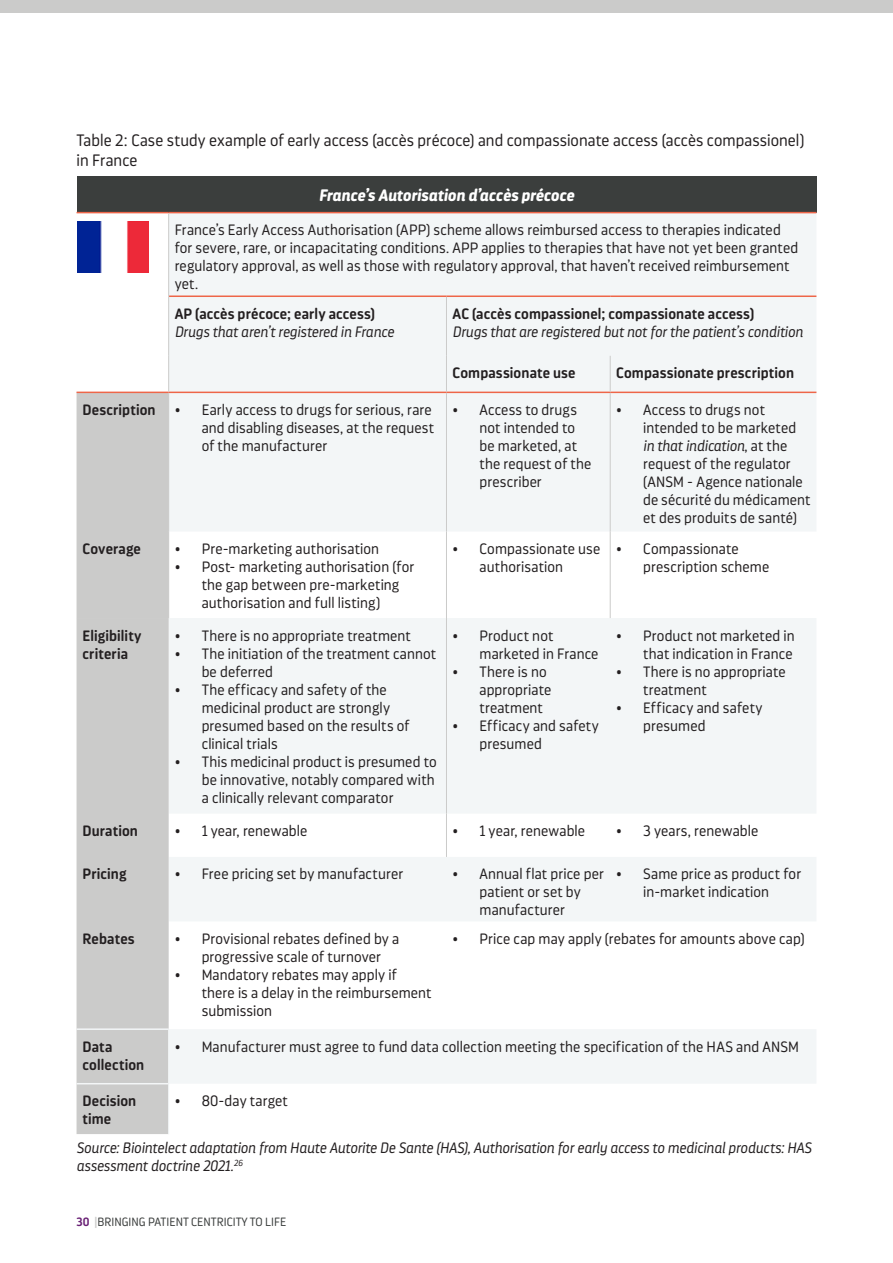
<style>
.page{position:relative;width:893px;height:1263px;background:#fff}
.page>*{position:absolute;margin:0;border:0;box-sizing:border-box;transform-origin:0 0}
._04_Body___Text{font:300 16.5px/19.8px "Darwin Pro Rd";color:#231f20}
._04_Body___Text-2{font:italic 700 16.5px "Darwin Pro Rd";color:#fff}
._04_Body___Text-3{font:300 15px/18px "Darwin Pro Rd";letter-spacing:.005em;color:#231f20}
._04_Body___Text-4{font:italic 300 15px/18px "Darwin Pro Rd";color:#231f20}
._04_Body___Text-5{font:600 15px/18px "Darwin Pro Rd";letter-spacing:.005em;color:#231f20}
.t1{font:300 12px "Darwin Pro Rd";color:#3b3e3d}
.s1{font-style:italic}
.s2{font-weight:600;color:#692175}
.s3{font-weight:600;color:#cbcbca}
</style>
<div class="page">
<div style="left:0;top:0;width:893px;height:13px;background:#cbcbca"></div>
<div style="left:77px;top:176px;width:739px;height:37px;background:#3b3e3d"></div>
<svg style="left:169px;top:213px;width:647px;height:871px;fill:#f3f6f7"></svg>
<div style="left:77px;top:393px;width:91px;height:225px;background:#cbcbca"></div>
<div style="left:77px;top:618px;width:92px;height:516px;background:#cbcbca"></div>
<hr style="left:77px;top:212px;width:92px;height:1px;background:#ee6649">
<hr style="left:169px;top:212px;width:277px;height:1px;background:#ee6649">
<hr style="left:446px;top:212px;width:164px;height:1px;background:#ee6649">
<hr style="left:610px;top:212px;width:206px;height:1px;background:#ee6649">
<hr style="left:169px;top:295px;width:277px;height:2px;background:#ee6649">
<hr style="left:446px;top:295px;width:164px;height:2px;background:#ee6649">
<hr style="left:610px;top:295px;width:206px;height:2px;background:#ee6649">
<hr style="left:77px;top:392px;width:92px;height:1px;background:#ee6649">
<hr style="left:169px;top:392px;width:277px;height:1px;background:#ee6649">
<hr style="left:446px;top:392px;width:164px;height:1px;background:#ee6649">
<hr style="left:610px;top:392px;width:206px;height:1px;background:#ee6649">
<hr style="left:168px;top:213px;width:1px;height:83px;background:#cbcbca">
<hr style="left:168px;top:296px;width:1px;height:60px;background:#cbcbca">
<hr style="left:446px;top:297px;width:1px;height:59px;background:#cbcbca">
<hr style="left:168px;top:356px;width:1px;height:36px;background:#cbcbca">
<hr style="left:446px;top:356px;width:1px;height:36px;background:#cbcbca">
<hr style="left:610px;top:356px;width:1px;height:36px;background:#cbcbca">
<hr style="left:168px;top:393px;width:1px;height:139px;background:#cbcbca">
<hr style="left:446px;top:393px;width:1px;height:139px;background:#cbcbca">
<hr style="left:610px;top:393px;width:1px;height:139px;background:#cbcbca">
<hr style="left:168px;top:532px;width:1px;height:86px;background:#cbcbca">
<hr style="left:446px;top:532px;width:1px;height:86px;background:#cbcbca">
<hr style="left:610px;top:532px;width:1px;height:86px;background:#cbcbca">
<hr style="left:446px;top:618px;width:1px;height:196px;background:#cbcbca">
<hr style="left:446px;top:814px;width:1px;height:43px;background:#cbcbca">
<hr style="left:168px;top:1084px;width:1px;height:50px;background:#f3f6f7">
<hr style="left:77px;top:1028px;width:92px;height:2px;background:#f3f6f7">
<hr style="left:77px;top:1083px;width:91px;height:1px;background:#f3f6f7">
<hr style="left:168px;top:1030px;width:1px;height:54px;background:#f3f6f7">
<img style="left:77px;top:222px;width:72px;height:51px">
<p class="_04_Body___Text" style="left:77px;top:130px;width:729px">Table 2: Case study example of early access (accès précoce) and compassionate access (accès compassionel) in France</p>
<p class="_04_Body___Text-2" style="left:319px;top:183px;width:257px">France’s Autorisation d’accès précoce</p>
<p class="_04_Body___Text-3" style="left:175px;top:221px;width:625px">France’s Early Access Authorisation (APP) scheme allows reimbursed access to therapies indicated for severe, rare, or incapacitating conditions. APP applies to therapies that have not yet been granted regulatory approval, as well as those with regulatory approval, that haven’t received reimbursement yet.</p>
<p class="_04_Body___Text-5" style="left:175px;top:304px;width:202px">AP (accès précoce; early access)</p>
<p class="_04_Body___Text-4" style="left:175px;top:322px;width:221px">Drugs that aren’t registered in France</p>
<p class="_04_Body___Text-5" style="left:452px;top:304px;width:303px">AC (accès compassionel; compassionate access)</p>
<p class="_04_Body___Text-4" style="left:452px;top:322px;width:352px">Drugs that are registered but not for the patient’s condition</p>
<p class="_04_Body___Text-5" style="left:452px;top:364px;width:125px">Compassionate use</p>
<p class="_04_Body___Text-5" style="left:616px;top:364px;width:179px">Compassionate prescription</p>
<p class="_04_Body___Text-5" style="left:83px;top:400px;width:75px">Description</p>
<p class="_04_Body___Text-3" style="left:202px;top:400px;width:234px;text-indent:-27px">• Early access to drugs for serious, rare and disabling diseases, at the request of the manufacturer</p>
<p class="_04_Body___Text-3" style="left:479px;top:400px;width:113px;text-indent:-27px">• Access to drugs not intended to be marketed, at the request of the prescriber</p>
<p class="_04_Body___Text-3" style="left:643px;top:400px;width:169px;text-indent:-27px">• Access to drugs not intended to be marketed <span class="s1">in that indication</span>, at the request of the regulator (ANSM - Agence nationale de sécurité du médicament et des produits de santé)</p>
<p class="_04_Body___Text-5" style="left:83px;top:539px;width:60px">Coverage</p>
<p class="_04_Body___Text-3" style="left:175px;top:539px;width:206px">• Pre-marketing authorisation</p>
<p class="_04_Body___Text-3" style="left:202px;top:557px;width:214px;text-indent:-27px">• Post- marketing authorisation (for the gap between pre-marketing authorisation and full listing)</p>
<p class="_04_Body___Text-3" style="left:479px;top:539px;width:122px;text-indent:-27px">• Compassionate use authorisation</p>
<p class="_04_Body___Text-3" style="left:643px;top:539px;width:128px;text-indent:-27px">• Compassionate prescription scheme</p>
<p class="_04_Body___Text-5" style="left:83px;top:626px;width:61px">Eligibility criteria</p>
<p class="_04_Body___Text-3" style="left:175px;top:626px;width:238px">• There is no appropriate treatment</p>
<p class="_04_Body___Text-3" style="left:202px;top:644px;width:236px;text-indent:-27px">• The initiation of the treatment cannot be deferred</p>
<p class="_04_Body___Text-3" style="left:202px;top:680px;width:209px;text-indent:-27px">• The efficacy and safety of the medicinal product are strongly presumed based on the results of clinical trials</p>
<p class="_04_Body___Text-3" style="left:202px;top:752px;width:237px;text-indent:-27px">• This medicinal product is presumed to be innovative, notably compared with a clinically relevant comparator</p>
<p class="_04_Body___Text-3" style="left:479px;top:626px;width:121px;text-indent:-27px">• Product not marketed in France</p>
<p class="_04_Body___Text-3" style="left:479px;top:662px;width:74px;text-indent:-27px">• There is no appropriate treatment</p>
<p class="_04_Body___Text-3" style="left:479px;top:716px;width:121px;text-indent:-27px">• Efficacy and safety presumed</p>
<p class="_04_Body___Text-3" style="left:616px;top:626px;width:180px;text-align:right">• Product not marketed in that indication in France</p>
<p class="_04_Body___Text-3" style="left:643px;top:662px;width:144px;text-indent:-27px">• There is no appropriate treatment</p>
<p class="_04_Body___Text-3" style="left:643px;top:698px;width:121px;text-indent:-27px">• Efficacy and safety presumed</p>
<p class="_04_Body___Text-5" style="left:83px;top:821px;width:57px">Duration</p>
<p class="_04_Body___Text-3" style="left:175px;top:821px;width:134px">• 1 year, renewable</p>
<p class="_04_Body___Text-3" style="left:452px;top:821px;width:134px">• 1 year, renewable</p>
<p class="_04_Body___Text-3" style="left:616px;top:821px;width:144px">• 3 years, renewable</p>
<p class="_04_Body___Text-5" style="left:83px;top:865px;width:45px">Pricing</p>
<p class="_04_Body___Text-3" style="left:175px;top:865px;width:230px">• Free pricing set by manufacturer</p>
<p class="_04_Body___Text-3" style="left:479px;top:865px;width:126px;text-indent:-27px">• Annual flat price per patient or set by manufacturer</p>
<p class="_04_Body___Text-3" style="left:616px;top:865px;width:186px;text-align:center">• Same price as product for in-market indication</p>
<p class="_04_Body___Text-5" style="left:83px;top:929px;width:54px">Rebates</p>
<p class="_04_Body___Text-3" style="left:175px;top:929px;width:226px;text-align:center">• Provisional rebates defined by a progressive scale of turnover</p>
<p class="_04_Body___Text-3" style="left:202px;top:965px;width:231px;text-indent:-27px">• Mandatory rebates may apply if there is a delay in the reimbursement submission</p>
<p class="_04_Body___Text-3" style="left:452px;top:929px;width:354px">• Price cap may apply (rebates for amounts above cap)</p>
<p class="_04_Body___Text-5" style="left:83px;top:1037px;width:63px">Data collection</p>
<p class="_04_Body___Text-3" style="left:175px;top:1037px;width:626px">• Manufacturer must agree to fund data collection meeting the specification of the HAS and ANSM</p>
<p class="_04_Body___Text-5" style="left:83px;top:1091px;width:55px">Decision time</p>
<p class="_04_Body___Text-3" style="left:175px;top:1091px;width:115px">• 80-day target</p>
<p class="_04_Body___Text-4" style="left:77px;top:1138px;width:736px">Source: Biointelect adaptation from Haute Autorite De Sante (HAS), Authorisation for early access to medicinal products: HAS assessment doctrine 2021.<sup>26</sup></p>
<p class="t1" style="left:77px;top:1214px;width:211px"><span class="s2">30</span> <span class="s3">|</span>BRINGING PATIENT CENTRICITY TO LIFE</p>
</div>
